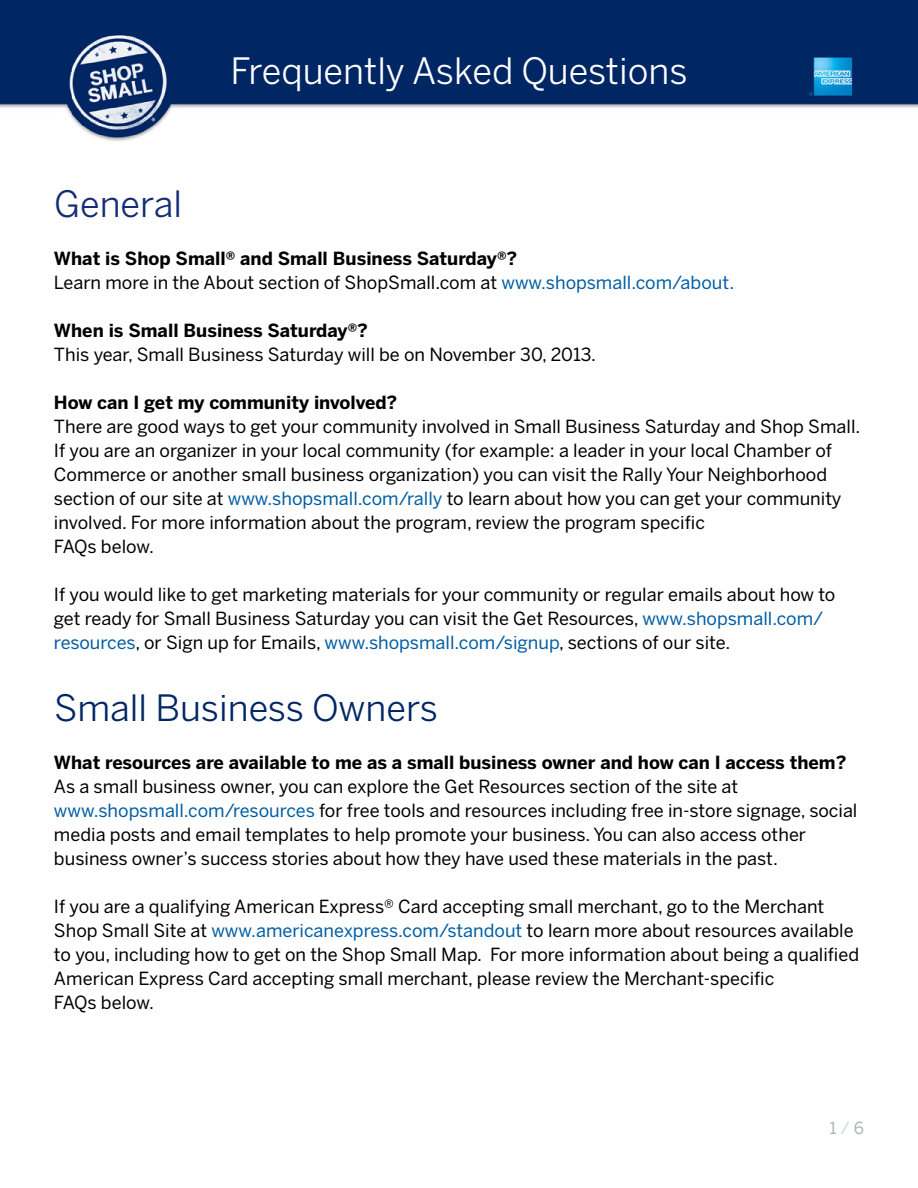
<style>
.page{position:relative;width:918px;height:1188px;background:#fff}
.page>*{position:absolute;margin:0;border:0;box-sizing:border-box;transform-origin:0 0}
.t1{font:36px "Benton Sans";color:#fff}
.t2{font:36px "Benton Sans";color:#002664}
.t3{font:36px "Benton Sans";color:#162b75}
.t4{font:18px/24px "Benton Sans";color:#000}
.t5{font:700 18px "Benton Sans";color:#000}
.t6{font:16.5px "Benton Sans";color:#a7b5b6}
.s1{font-weight:700}
.s2{color:#005da4}
.s3{color:#cdd5d5}
</style>
<div class="page">
<img style="left:0;top:0;width:918px;height:141px">
<h1 class="t1" style="left:230px;top:50px;width:459px">Frequently Asked Questions</h1>
<h1 class="t3" style="left:54px;top:182px;width:130px">General</h1>
<p class="t4" style="left:54px;top:246px;width:682px"><span class="s1">What is Shop Small® and Small Business Saturday®?<br></span>Learn more in the About section of ShopSmall.com at <span class="s2">www.shopsmall.com/about.</span></p>
<p class="t5" style="left:54px;top:319px;width:315px">When is Small Business Saturday®?</p>
<p class="t4" style="left:54px;top:342px;width:543px">This year, Small Business Saturday will be on November 30, 2013.</p>
<p class="t5" style="left:54px;top:391px;width:345px">How can I get my community involved?</p>
<p class="t4" style="left:54px;top:414px;width:808px">There are good ways to get your community involved in Small Business Saturday and Shop Small.<br>If you are an organizer in your local community (for example: a leader in your local Chamber of Commerce or another small business organization) you can visit the Rally Your Neighborhood section of our site at <span class="s2">www.shopsmall.com/rally</span> to learn about how you can get your community involved. For more information about the program, review the program specific<br>FAQs below.</p>
<p class="t4" style="left:54px;top:582px;width:783px">If you would like to get marketing materials for your community or regular emails about how to get ready for Small Business Saturday you can visit the Get Resources, <span class="s2">www.shopsmall.com/ resources</span>, or Sign up for Emails, <span class="s2">www.shopsmall.com/signup</span>, sections of our site.</p>
<h1 class="t2" style="left:54px;top:686px;width:385px">Small Business Owners</h1>
<p class="t5" style="left:54px;top:751px;width:794px">What resources are available to me as a small business owner and how can I access them?</p>
<p class="t4" style="left:54px;top:774px;width:805px">As a small business owner, you can explore the Get Resources section of the site at <span class="s2">www.shopsmall.com/resources</span> for free tools and resources including free in-store signage, social media posts and email templates to help promote your business. You can also access other business owner’s success stories about how they have used these materials in the past.</p>
<p class="t4" style="left:54px;top:894px;width:807px">If you are a qualifying American Express® Card accepting small merchant, go to the Merchant Shop Small Site at <span class="s2">www.americanexpress.com/standout</span> to learn more about resources available to you, including how to get on the Shop Small Map. For more information about being a qualified American Express Card accepting small merchant, please review the Merchant-specific<br>FAQs below.</p>
<p class="t6" style="left:830px;top:1118px;width:36px">1 <span class="s3">/</span> 6</p>
</div>
